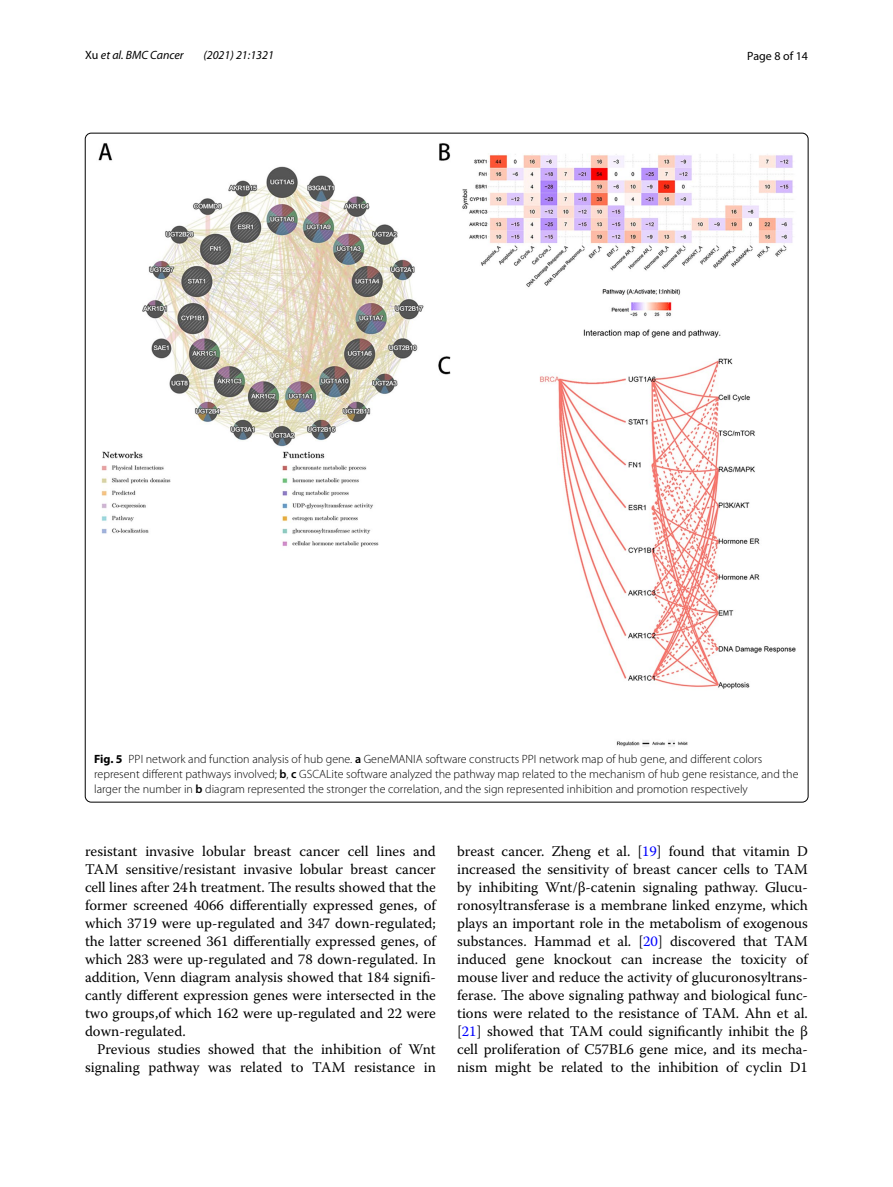
<style>
.page{position:relative;width:893px;height:1187px;background:#fff}
.page>*{position:absolute;margin:0;border:0;box-sizing:border-box;transform-origin:0 0}
.t1{font:14.7px/18px "Warnock Pro";color:#000;text-align:justify}
.t2{font:300 12px/15px "Myriad Pro";color:#000}
.t3{font:italic 12px "Myriad Pro";color:#000}
.t4{font:12px "Myriad Pro";color:#000}
.s1{font-style:normal}
.s2{font-weight:700}
.s3{font-weight:600}
.s4{color:#00f}
</style>
<div class="page">
<img style="left:98px;top:143px;width:698px;height:604px">
<p class="t3" style="left:85px;top:48px;width:100px"><span class="s1">Xu</span> et al. BMC Cancer</p>
<p class="t3" style="left:203px;top:48px;width:72px">(2021) 21:1321</p>
<p class="t4" style="left:747px;top:48px;width:62px">Page 8 of 14</p>
<p class="t2" style="left:94px;top:751px;width:706px"><span class="s2">Fig. 5</span> PPI network and function analysis of hub gene. <span class="s3">a</span> GeneMANIA software constructs PPI network map of hub gene, and different colors represent different pathways involved; <span class="s3">b</span>, <span class="s3">c</span> GSCALite software analyzed the pathway map related to the mechanism of hub gene resistance, and the larger the number in <span class="s3">b</span> diagram represented the stronger the correlation, and the sign represented inhibition and promotion respectively</p>
<p class="t1" style="left:85px;top:841px;width:352px">resistant invasive lobular breast cancer cell lines and TAM sensitive/resistant invasive lobular breast cancer cell lines after 24h treatment. The results showed that the former screened 4066 differentially expressed genes, of which 3719 were up-regulated and 347 down-regulated; the latter screened 361 differentially expressed genes, of which 283 were up-regulated and 78 down-regulated. In addition, Venn diagram analysis showed that 184 signifi&shy;cantly different expression genes were intersected in the two groups,of which 162 were up-regulated and 22 were down-regulated.</p>
<p class="t1" style="left:85px;top:1039px;width:352px;text-align:right">Previous studies showed that the inhibition of Wnt signaling pathway was related to TAM resistance in</p>
<p class="t1" style="left:457px;top:841px;width:352px">breast cancer. Zheng et al. [<span class="s4">19</span>] found that vitamin D increased the sensitivity of breast cancer cells to TAM by inhibiting Wnt/β-catenin signaling pathway. Glucu&shy;ronosyltransferase is a membrane linked enzyme, which plays an important role in the metabolism of exogenous substances. Hammad et al. [<span class="s4">20</span>] discovered that TAM induced gene knockout can increase the toxicity of mouse liver and reduce the activity of glucuronosyltrans&shy;ferase. The above signaling pathway and biological func&shy;tions were related to the resistance of TAM. Ahn et al. [<span class="s4">21</span>] showed that TAM could significantly inhibit the β cell proliferation of C57BL6 gene mice, and its mecha&shy;nism might be related to the inhibition of cyclin D1</p>
</div>
